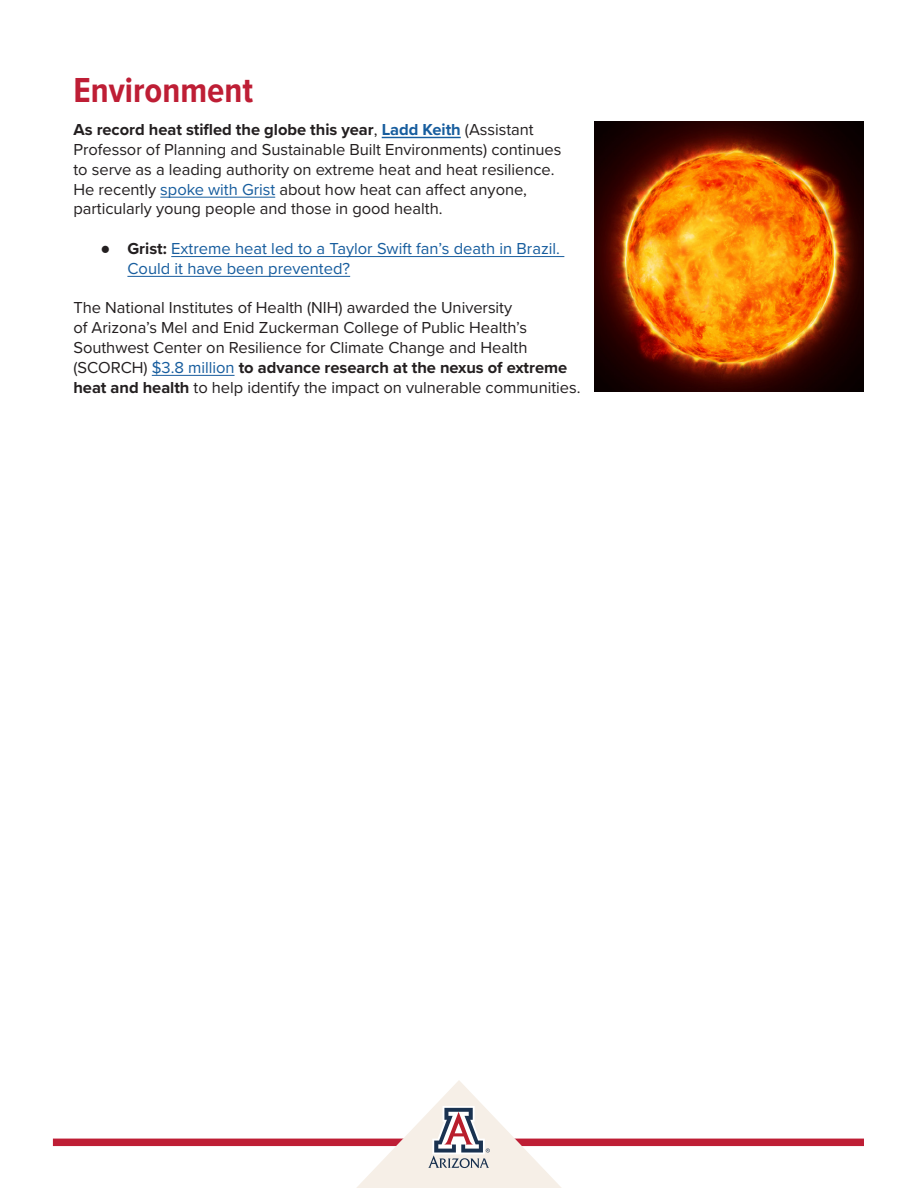
<style>
.page{position:relative;width:918px;height:1188px;background:#fff}
.page>*{position:absolute;margin:0;border:0;box-sizing:border-box;transform-origin:0 0}
.Body{font:700 36px "Proxima Nova Cond";color:#be1e35}
.Body-2{font:16.5px/19.8px "Proxima Nova";letter-spacing:-.005em;color:#231f20}
.t1{font:16.5px/19.8px "Proxima Nova";color:#175d9e}
.s1{font-weight:700}
.s2{font-weight:700;color:#175d9e}
.s3{color:#175d9e}
.s4{font-family:"Tahoma";color:#231f20}
.s5{font-weight:700;color:#231f20}
</style>
<div class="page">
<div style="left:53px;top:1139px;width:811px;height:7px;background:#be1e35"></div>
<svg style="left:356px;top:1080px;width:206px;height:108px"></svg>
<hr style="left:382px;top:137px;width:79px;height:1px;background:#175d9e">
<hr style="left:160px;top:197px;width:115px;height:1px;background:#175d9e">
<hr style="left:171px;top:256px;width:393px;height:1px;background:#175d9e">
<hr style="left:127px;top:276px;width:223px;height:1px;background:#175d9e">
<hr style="left:152px;top:375px;width:83px;height:1px;background:#175d9e">
<img style="left:594px;top:122px;width:270px;height:270px">
<p class="Body" style="left:73px;top:70px;width:181px">Environment</p>
<p class="Body-2" style="left:73px;top:119px;width:489px"><span class="s1">As record heat stifled the globe this year</span>, <span class="s2">Ladd Keith</span> (Assistant Professor of Planning and Sustainable Built Environments) continues to serve as a leading authority on extreme heat and heat resilience.<br>He recently <span class="s3">spoke with Grist</span> about how heat can affect anyone, particularly young people and those in good health.</p>
<p class="t1" style="left:127px;top:238px;width:434px;text-indent:-27px"><span class="s4">●</span> <span class="s5">Grist:</span> Extreme heat led to a Taylor Swift fan’s death in Brazil.<br>Could it have been prevented?</p>
<p class="Body-2" style="left:73px;top:297px;width:509px">The National Institutes of Health (NIH) awarded the University<br>of Arizona’s Mel and Enid Zuckerman College of Public Health’s Southwest Center on Resilience for Climate Change and Health (SCORCH) <span class="s3">$3.8 million</span> <span class="s1">to advance research at the nexus of extreme heat and health</span> to help identify the impact on vulnerable communities.</p>
</div>
